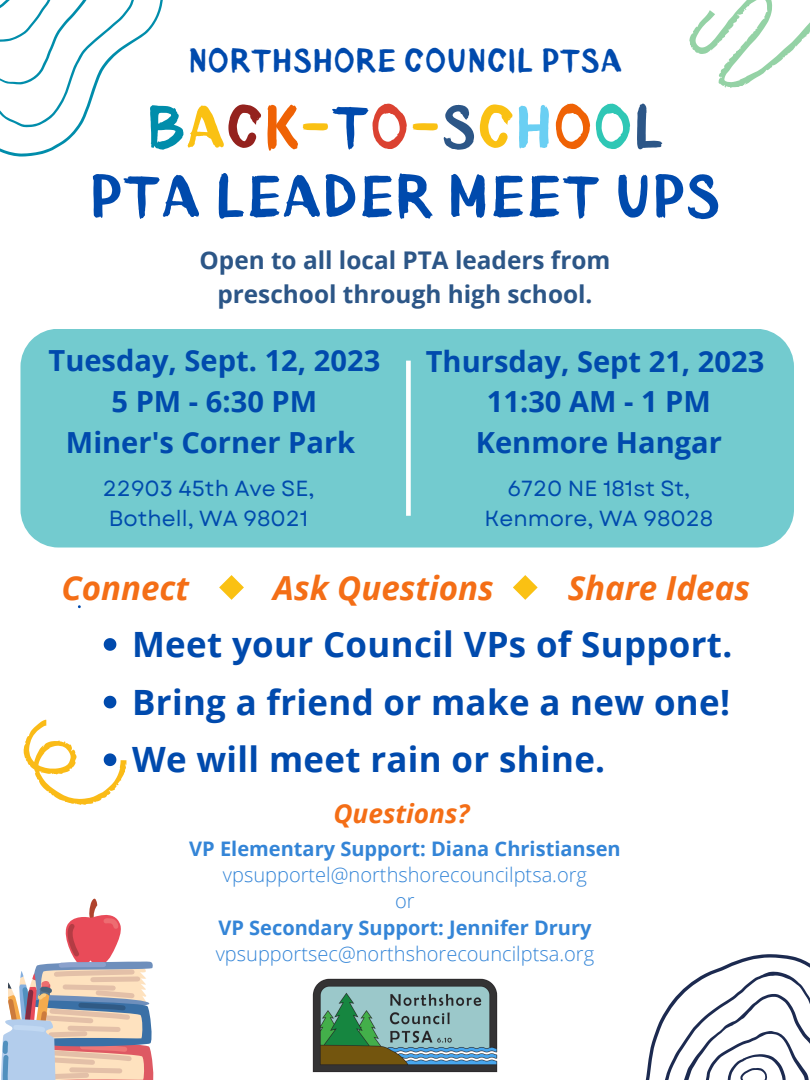
<style>
.page{position:relative;width:810px;height:1080px;background:#fff}
.page>*{position:absolute;margin:0;border:0;box-sizing:border-box;transform-origin:0 0}
.t1{font:700 58px "Blushes";letter-spacing:.02em;color:#004aad}
.t2{font:700 58px "Blushes";letter-spacing:.02em;color:#fac113}
.t3{font:700 34.88px "Open Sans";letter-spacing:.01em;color:#004aad}
.t4{font:italic 700 33.12px "Open Sans";color:#f46e16}
.t5{font:700 31.75px "Blushes";letter-spacing:.02em;color:#004aad}
.t6{font:700 29.06px "Open Sans";color:#004aad}
.t7{font:italic 700 26.25px "Open Sans";color:#f46e16}
.t8{font:700 24.38px/33.8px "Open Sans";color:#2c5687;text-align:center}
.t9{font:21.88px/30.5px "Garet";color:#004aad}
.t10{font:300 20.06px "Open Sans";color:#3485d7}
.t11{font:700 20.06px "Open Sans";color:#3485d7}
.s1{color:#008dab}
.s2{color:#94221e}
.s3{color:#ef6205}
.s4{color:#004aad}
.s5{color:#db4231}
.s6{color:#2c5687}
.s7{color:#6acff3}
.s8{color:#2fc7b5}
</style>
<div class="page">
<svg style="left:0;top:0;width:163px;height:157px"></svg>
<svg style="left:645px;top:954px;width:165px;height:126px"></svg>
<svg style="left:689px;top:0;width:121px;height:88px"></svg>
<img style="left:313px;top:979px;width:184px;height:93px">
<div style="left:20px;top:329px;width:774px;height:219px;background:#73cbcf"></div>
<svg style="left:104px;top:638px;width:12px;height:13px"></svg>
<svg style="left:104px;top:696px;width:12px;height:12px"></svg>
<svg style="left:23px;top:719px;width:104px;height:86px"></svg>
<svg style="left:1px;top:898px;width:153px;height:182px"></svg>
<div style="left:406px;top:361px;width:5px;height:155px;background:#fff"></div>
<svg style="left:513px;top:575px;width:25px;height:25px"></svg>
<svg style="left:219px;top:575px;width:25px;height:25px"></svg>
<p class="t5" style="left:188px;top:39px;width:435px">NORTHSHORE COUNCIL PTSA</p>
<p class="t2" style="left:147px;top:87px;width:518px"><span class="s1">B</span>A<span class="s2">C</span><span class="s3">K</span>-<span class="s4">T</span><span class="s5">O</span>-<span class="s6">S</span>C<span class="s7">H</span><span class="s3">O</span><span class="s8">O</span><span class="s6">L</span></p>
<p class="t1" style="left:89px;top:156px;width:633px">PTA LEADER MEET UPS</p>
<p class="t8" style="left:200px;top:243px;width:412px">Open to all local PTA leaders from preschool through high school.</p>
<p class="t6" style="left:49px;top:340px;width:333px">Tuesday, Sept. 12, 2023</p>
<p class="t6" style="left:112px;top:381px;width:207px">5 PM - 6:30 PM</p>
<p class="t6" style="left:66px;top:422px;width:291px">Miner's Corner Park</p>
<p class="t6" style="left:426px;top:341px;width:340px">Thursday, Sept 21, 2023</p>
<p class="t6" style="left:487px;top:381px;width:225px">11:30 AM - 1 PM</p>
<p class="t6" style="left:476px;top:422px;width:248px">Kenmore Hangar</p>
<p class="t9" style="left:103px;top:473px;width:213px">22903 45th Ave SE,<br>Bothell, WA 98021</p>
<p class="t9" style="left:484px;top:473px;width:230px;text-align:center">6720 NE 181st St,<br>Kenmore, WA 98028</p>
<p class="t4" style="left:61px;top:565px;width:129px">Connect</p>
<p class="t4" style="left:568px;top:565px;width:184px">Share Ideas</p>
<p class="t4" style="left:273px;top:565px;width:222px">Ask Questions</p>
<p class="t3" style="left:132px;top:620px;width:602px">Meet your Council VPs of Support.</p>
<p class="t3" style="left:132px;top:677px;width:600px">Bring a friend or make a new one!</p>
<p class="t3" style="left:132px;top:735px;width:475px">We will meet rain or shine.</p>
<p class="t7" style="left:333px;top:795px;width:138px">Questions?</p>
<p class="t11" style="left:189px;top:835px;width:433px">VP Elementary Support: Diana Christiansen</p>
<p class="t10" style="left:223px;top:861px;width:366px">vpsupportel@northshorecouncilptsa.org</p>
<p class="t10" style="left:395px;top:887px;width:21px">or</p>
<p class="t11" style="left:218px;top:913px;width:375px">VP Secondary Support: Jennifer Drury</p>
<p class="t10" style="left:216px;top:939px;width:380px">vpsupportsec@northshorecouncilptsa.org</p>
</div>
